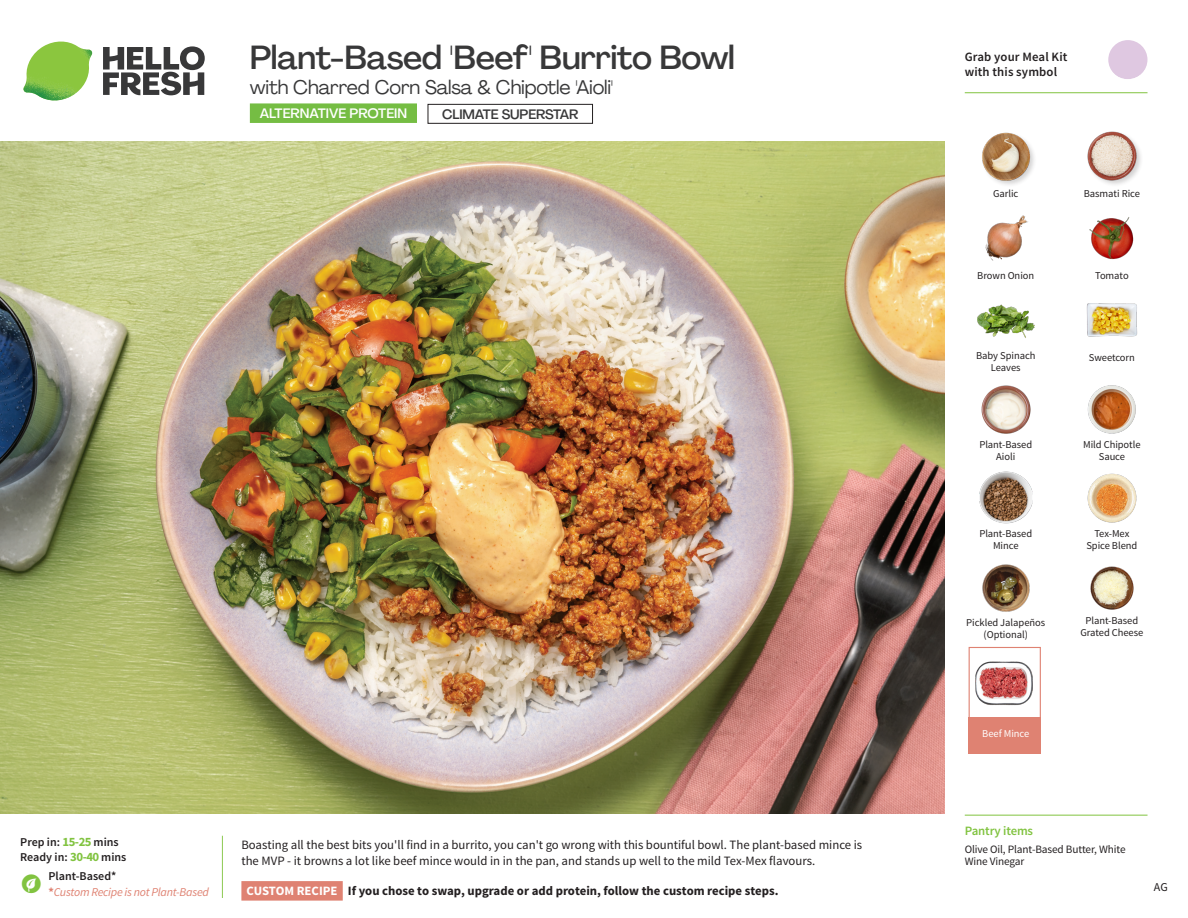
<style>
.page{position:relative;width:1188px;height:918px;background:#fff}
.page>*{position:absolute;margin:0;border:0;box-sizing:border-box;transform-origin:0 0}
._15_Titel_UK{font:500 33px "Agrandir";letter-spacing:-.015em;color:#383839}
._15_Titel_UK-2{font:19.5px "Agrandir";letter-spacing:-.01em;color:#383839}
.t1{font:500 13.5px "Agrandir";color:#fff}
.t2{font:500 13.5px "Agrandir";letter-spacing:-.01em;color:#383839}
.Step_6_Text_AU{font:12.75px/16.5px "Source Sans Pro";color:#231f20}
.Step_6_Text_AU-2{font:700 12.75px "Source Sans Pro";color:#231f20}
.t3{font:600 12.75px/15px "Source Sans Pro";letter-spacing:.01em;color:#231f20}
._04_Headers_Front{font:600 12.75px "Source Sans Pro";letter-spacing:-.01em;color:#81c340}
._04_Intro{font:600 12px "Source Sans Pro";color:#231f20}
._04_Intro-2{font:italic 12px "Source Sans Pro";letter-spacing:-.02em;color:#df8272}
.t4{font:12px "Source Sans Pro";color:#231f20}
._05_Pantry{font:11.25px/12px "Source Sans Pro";letter-spacing:-.01em;color:#231f20}
._18_FRONT_ingredient{font:10.5px/12px "Source Sans Pro";letter-spacing:-.005em;color:#231f20;text-align:center}
._18_FRONT_ingredient-2{font:10.5px "Source Sans Pro";letter-spacing:-.005em;color:#fff}
.s1{font-weight:700;font-size:12.75px;color:#81c340}
.s2{font-weight:700;font-style:normal}
.s3{color:#fff}
</style>
<div class="page">
<svg style="left:103px;top:46px;width:102px;height:49px"></svg>
<img style="left:23px;top:42px;width:69px;height:59px">
<svg style="left:222px;top:835px;width:121px;height:66px"></svg>
<img style="left:0;top:142px;width:945px;height:672px">
<div style="left:250px;top:103px;width:167px;height:20px;background:#75bd43"></div>
<div style="left:428px;top:104px;width:165px;height:20px;border:1px solid #231f20"></div>
<img style="left:1090px;top:566px;width:44px;height:44px">
<img style="left:1086px;top:303px;width:52px;height:34px">
<img style="left:1087px;top:385px;width:49px;height:49px">
<img style="left:981px;top:385px;width:50px;height:49px">
<img style="left:979px;top:472px;width:53px;height:52px">
<img style="left:982px;top:564px;width:48px;height:48px">
<img style="left:977px;top:304px;width:57px;height:34px">
<img style="left:985px;top:215px;width:43px;height:46px">
<img style="left:1089px;top:217px;width:45px;height:43px">
<img style="left:982px;top:132px;width:52px;height:53px">
<div style="left:1087px;top:130px;width:57px;height:57px;background:#231f20;opacity:.2"></div>
<img style="left:1087px;top:130px;width:51px;height:51px">
<img style="left:1087px;top:473px;width:50px;height:50px">
<div style="left:969px;top:647px;width:72px;height:72px;border:1px solid #df8272"></div>
<div style="left:969px;top:717px;width:72px;height:37px;background:#df8272"></div>
<img style="left:976px;top:661px;width:57px;height:45px">
<hr style="left:965px;top:815px;width:183px;height:1px;background:#81c340">
<svg style="left:1091px;top:40px;width:57px;height:54px"></svg>
<hr style="left:965px;top:92px;width:183px;height:1px;background:#81c340">
<p class="_15_Titel_UK" style="left:250px;top:37px;width:487px">Plant-Based 'Beef' Burrito Bowl</p>
<p class="_15_Titel_UK-2" style="left:250px;top:75px;width:365px">with Charred Corn Salsa &amp; Chipotle 'Aioli'</p>
<p class="t1" style="left:260px;top:105px;width:149px">ALTERNATIVE PROTEIN</p>
<p class="t2" style="left:442px;top:106px;width:138px">CLIMATE SUPERSTAR</p>
<p class="_04_Intro" style="left:20px;top:835px;width:100px">Prep in: <span class="s1">15-25</span> mins</p>
<p class="_04_Intro" style="left:20px;top:850px;width:108px">Ready in: <span class="s1">30-40</span> mins</p>
<p class="_04_Intro" style="left:48px;top:869px;width:69px">Plant-Based*</p>
<p class="_04_Intro-2" style="left:48px;top:885px;width:162px"><span class="s2">*</span>Custom Recipe is not Plant-Based</p>
<p class="Step_6_Text_AU" style="left:241px;top:837px;width:622px">Boasting all the best bits you'll find in a burrito, you can't go wrong with this bountiful bowl. The plant-based mince is the MVP - it browns a lot like beef mince would in in the pan, and stands up well to the mild Tex-Mex flavours.</p>
<p class="Step_6_Text_AU-2" style="left:247px;top:882px;width:533px"><span class="s3">CUSTOM RECIPE</span> If you chose to swap, upgrade or add protein, follow the custom recipe steps.</p>
<p class="t3" style="left:965px;top:50px;width:104px">Grab your Meal Kit with this symbol</p>
<p class="_18_FRONT_ingredient" style="left:993px;top:188px;width:27px">Garlic</p>
<p class="_18_FRONT_ingredient" style="left:1084px;top:188px;width:58px">Basmati Rice</p>
<p class="_18_FRONT_ingredient" style="left:977px;top:270px;width:58px">Brown Onion</p>
<p class="_18_FRONT_ingredient" style="left:1095px;top:270px;width:35px">Tomato</p>
<p class="_18_FRONT_ingredient" style="left:976px;top:350px;width:61px">Baby Spinach</p>
<p class="_18_FRONT_ingredient" style="left:1089px;top:352px;width:48px">Sweetcorn</p>
<p class="_18_FRONT_ingredient" style="left:991px;top:362px;width:31px">Leaves</p>
<p class="_18_FRONT_ingredient" style="left:979px;top:439px;width:54px">Plant-Based<br>Aioli</p>
<p class="_18_FRONT_ingredient" style="left:1083px;top:439px;width:59px">Mild Chipotle<br>Sauce</p>
<p class="_18_FRONT_ingredient" style="left:979px;top:527px;width:54px">Plant-Based<br>Mince</p>
<p class="_18_FRONT_ingredient" style="left:1086px;top:527px;width:52px">Tex-Mex<br>Spice Blend</p>
<p class="_18_FRONT_ingredient" style="left:966px;top:617px;width:80px">Pickled Jalapeños (Optional)</p>
<p class="_18_FRONT_ingredient" style="left:1080px;top:615px;width:64px">Plant-Based<br>Grated Cheese</p>
<p class="_18_FRONT_ingredient-2" style="left:982px;top:727px;width:48px">Beef Mince</p>
<p class="_04_Headers_Front" style="left:965px;top:822px;width:70px">Pantry items</p>
<p class="_05_Pantry" style="left:965px;top:844px;width:162px">Olive Oil, Plant-Based Butter, White<br>Wine Vinegar</p>
<p class="t4" style="left:1154px;top:879px;width:15px">AG</p>
</div>
